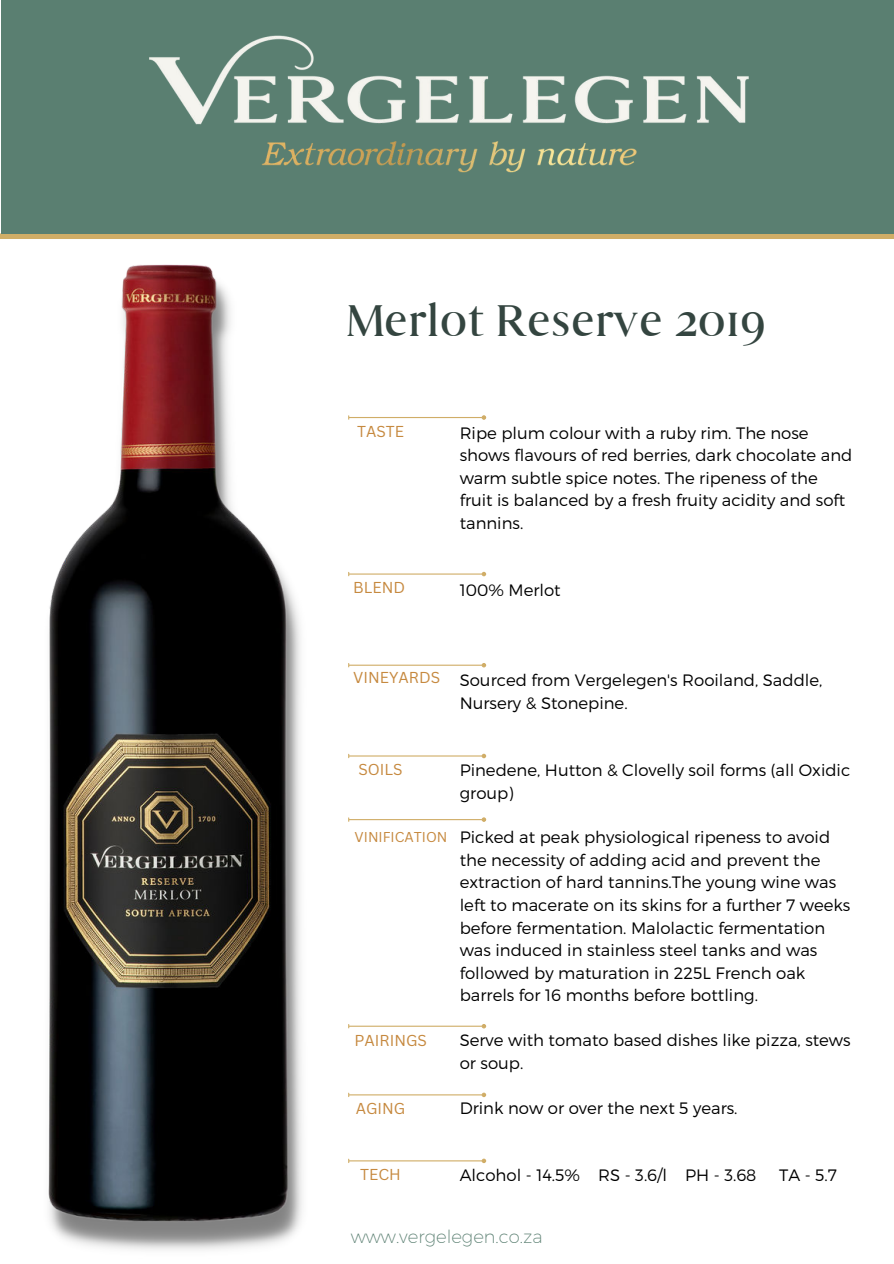
<style>
.page{position:relative;width:894px;height:1264px;background:#fff}
.page>*{position:absolute;margin:0;border:0;box-sizing:border-box;transform-origin:0 0}
.t1{font:48px "Hyogo";color:#344540}
.t2{font:200 18px "Montserrat";color:#5a7f71}
.t3{font:300 16.5px/22.5px "Montserrat";color:#000}
.t4{font:15.45px "Canva Sans";color:#c6893f}
.t5{font:13.95px "Canva Sans";color:#c6893f}
</style>
<div class="page">
<div style="left:0;top:233px;width:893px;height:6px;background:#d0ad67"></div>
<div style="left:1px;top:0;width:892px;height:234px;background:#5a7f71"></div>
<hr style="left:349px;top:417px;width:133px;height:1px;background:#d0ad67">
<svg style="left:481px;top:415px;width:5px;height:5px"></svg>
<hr style="left:349px;top:573px;width:133px;height:1px;background:#d0ad67">
<svg style="left:481px;top:572px;width:5px;height:4px"></svg>
<hr style="left:349px;top:664px;width:133px;height:1px;background:#d0ad67">
<svg style="left:481px;top:663px;width:5px;height:4px"></svg>
<hr style="left:349px;top:755px;width:133px;height:1px;background:#d0ad67">
<svg style="left:481px;top:753px;width:5px;height:5px"></svg>
<hr style="left:349px;top:819px;width:133px;height:1px;background:#d0ad67">
<svg style="left:481px;top:817px;width:5px;height:4px"></svg>
<hr style="left:349px;top:1025px;width:133px;height:1px;background:#d0ad67">
<svg style="left:481px;top:1024px;width:5px;height:4px"></svg>
<hr style="left:349px;top:1094px;width:133px;height:1px;background:#d0ad67">
<svg style="left:481px;top:1092px;width:5px;height:5px"></svg>
<hr style="left:349px;top:1160px;width:133px;height:1px;background:#d0ad67">
<svg style="left:481px;top:1158px;width:5px;height:5px"></svg>
<img style="left:149px;top:35px;width:598px;height:138px">
<img style="left:48px;top:264px;width:254px;height:986px">
<h1 class="t1" style="left:346px;top:293px;width:422px">Merlot Reserve 2019</h1>
<p class="t4" style="left:357px;top:422px;width:48px">TASTE</p>
<p class="t4" style="left:353px;top:578px;width:53px">BLEND</p>
<p class="t3" style="left:459px;top:421px;width:394px">Ripe plum colour with a ruby rim. The nose shows flavours of red berries, dark chocolate and warm subtle spice notes. The ripeness of the fruit is balanced by a fresh fruity acidity and soft tannins.</p>
<p class="t3" style="left:459px;top:579px;width:102px">100% Merlot</p>
<p class="t4" style="left:353px;top:668px;width:88px">VINEYARDS</p>
<p class="t3" style="left:459px;top:669px;width:364px">Sourced from Vergelegen's Rooiland, Saddle,<br>Nursery &amp; Stonepine.</p>
<p class="t4" style="left:358px;top:760px;width:46px">SOILS</p>
<p class="t5" style="left:354px;top:828px;width:94px">VINIFICATION</p>
<p class="t4" style="left:354px;top:1030px;width:74px">PAIRINGS</p>
<p class="t4" style="left:356px;top:1099px;width:51px">AGING</p>
<p class="t3" style="left:459px;top:759px;width:392px">Pinedene, Hutton &amp; Clovelly soil forms (all Oxidic group)</p>
<p class="t3" style="left:459px;top:826px;width:392px">Picked at peak physiological ripeness to avoid the necessity of adding acid and prevent the extraction of hard tannins.The young wine was left to macerate on its skins for a further 7 weeks before fermentation. Malolactic fermentation was induced in stainless steel tanks and was followed by maturation in 225L French oak barrels for 16 months before bottling.</p>
<p class="t3" style="left:459px;top:1028px;width:392px">Serve with tomato based dishes like pizza, stews or soup.</p>
<p class="t3" style="left:459px;top:1096px;width:279px">Drink now or over the next 5 years.</p>
<p class="t4" style="left:360px;top:1165px;width:42px">TECH</p>
<p class="t3" style="left:459px;top:1163px;width:298px">Alcohol - 14.5% RS - 3.6/l PH - 3.68</p>
<p class="t3" style="left:778px;top:1163px;width:59px">TA - 5.7</p>
<p class="t2" style="left:351px;top:1225px;width:193px">www.vergelegen.co.za</p>
</div>
